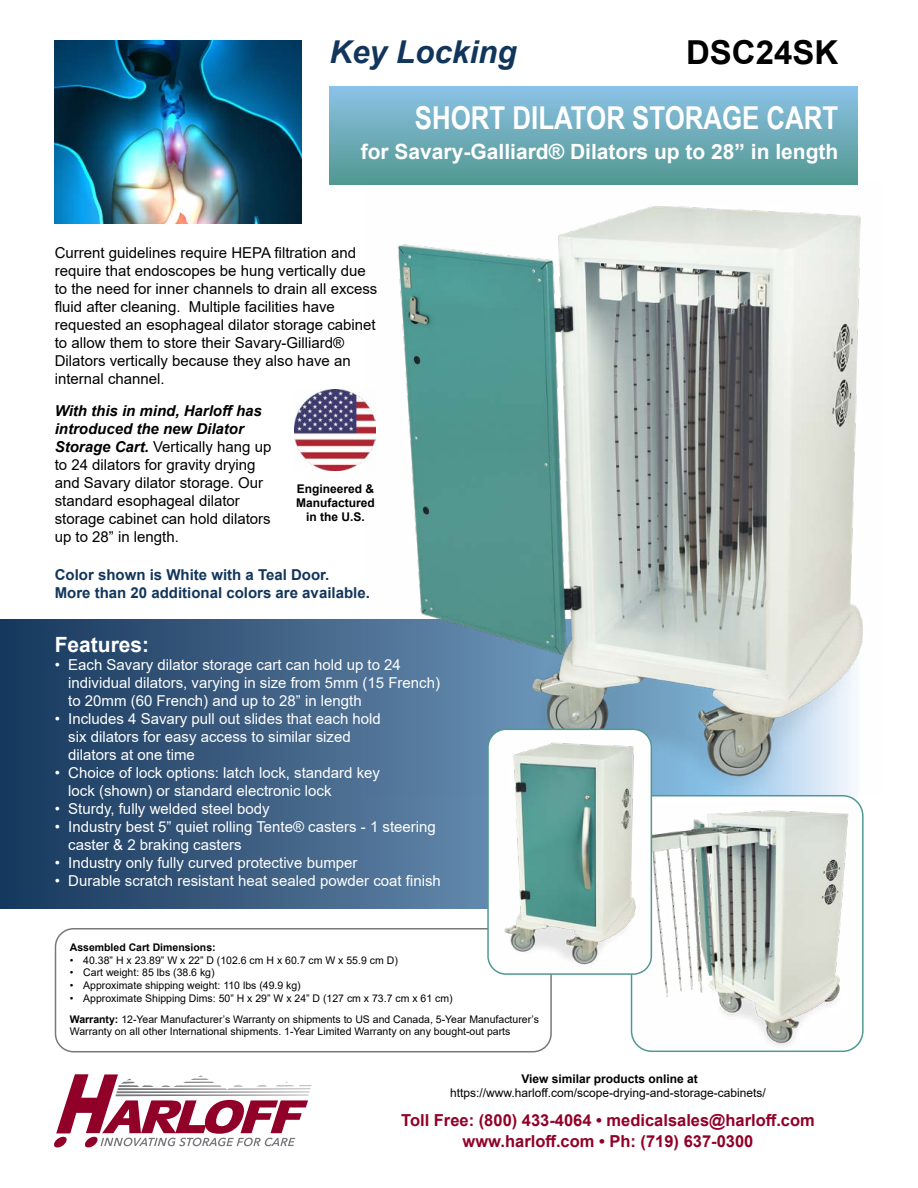
<style>
.page{position:relative;width:918px;height:1188px;background:#fff}
.page>*{position:absolute;margin:0;border:0;box-sizing:border-box;transform-origin:0 0}
.t1{font:700 33px "Arial";color:#000}
.t2{font:700 31.5px "Arial Narrow";color:#fff}
.t3{font:italic 700 31.5px "Arial";color:#12365b}
.t4{font:700 21px "Arial";color:#fff}
.t5{font:700 16.5px/21px "Arial";color:#910028;text-align:center}
.t6{font:15px/18px "Arial";color:#000}
.t7{font:15px/18px "Arial";color:#fff}
.t8{font:700 15px/18px "Arial";color:#12365b}
.t9{font:700 12px/14.4px "Arial";color:#000;text-align:center}
.t10{font:12px "Arial";color:#000}
.t11{font:10.5px/21px "Arial";color:#000}
.t12{font:700 10.5px "Arial";color:#000}
.s1{font-weight:700;font-style:italic}
.s2{font-weight:700}
</style>
<div class="page">
<svg style="left:0;top:620px;width:858px;height:289px;background:#37597d"></svg>
<svg style="left:54px;top:1074px;width:258px;height:74px"></svg>
<div style="left:55px;top:928px;width:497px;height:124px;border:2px solid #77787b;border-radius:18px"></div>
<div style="left:329px;top:86px;width:529px;height:98px;background:linear-gradient(to bottom,#8cc2e6,#529891)"></div>
<img style="left:365px;top:183px;width:498px;height:611px">
<img style="left:632px;top:801px;width:229px;height:249px">
<div style="left:631px;top:795px;width:233px;height:257px;border:2px solid #509992;border-radius:20px"></div>
<img style="left:295px;top:389px;width:81px;height:81px">
<img style="left:488px;top:733px;width:163px;height:239px">
<div style="left:487px;top:729px;width:165px;height:246px;border:2px solid #509992;border-radius:18px"></div>
<img style="left:55px;top:40px;width:246px;height:183px">
<h2 class="t3" style="left:329px;top:31px;width:189px">Key Locking</h2>
<h1 class="t1" style="left:686px;top:30px;width:154px">DSC24SK</h1>
<h2 class="t2" style="left:415px;top:94px;width:425px">SHORT DILATOR STORAGE CART</h2>
<h3 class="t4" style="left:361px;top:137px;width:479px">for Savary-Galliard® Dilators up to 28” in length</h3>
<p class="t6" style="left:55px;top:244px;width:324px">Current guidelines require HEPA filtration and require that endoscopes be hung vertically due to the need for inner channels to drain all excess fluid after cleaning. Multiple facilities have requested an esophageal dilator storage cabinet to allow them to store their Savary-Gilliard® Dilators vertically because they also have an internal channel.</p>
<p class="t6" style="left:55px;top:402px;width:218px"><span class="s1">With this in mind, Harloff has introduced the new Dilator<br>Storage Cart.</span> Vertically hang up to 24 dilators for gravity drying and Savary dilator storage. Our standard esophageal dilator storage cabinet can hold dilators up to 28” in length.</p>
<p class="t9" style="left:296px;top:481px;width:80px">Engineered &amp;<br>Manufactured in the U.S.</p>
<p class="t8" style="left:55px;top:566px;width:317px">Color shown is White with a Teal Door.<br>More than 20 additional colors are available.</p>
<h3 class="t4" style="left:55px;top:630px;width:96px">Features:</h3>
<p class="t7" style="left:68px;top:656px;width:373px;text-indent:-13px">• Each Savary dilator storage cart can hold up to 24 individual dilators, varying in size from 5mm (15 French) to 20mm (60 French) and up to 28” in length</p>
<p class="t7" style="left:68px;top:710px;width:314px;text-indent:-14px">• Includes 4 Savary pull out slides that each hold six dilators for easy access to similar sized dilators at one time</p>
<p class="t7" style="left:68px;top:764px;width:313px;text-indent:-14px">• Choice of lock options: latch lock, standard key lock (shown) or standard electronic lock</p>
<p class="t7" style="left:55px;top:800px;width:216px">• Sturdy, fully welded steel body</p>
<p class="t7" style="left:68px;top:818px;width:369px;text-indent:-14px">• Industry best 5” quiet rolling Tente® casters - 1 steering caster &amp; 2 braking casters</p>
<p class="t7" style="left:55px;top:854px;width:304px">• Industry only fully curved protective bumper</p>
<p class="t7" style="left:55px;top:872px;width:388px">• Durable scratch resistant heat sealed powder coat finish</p>
<p class="t12" style="left:70px;top:940px;width:147px">Assembled Cart Dimensions:</p>
<p class="t11" style="left:70px;top:950px;width:330px">• 40.38” H x 23.89” W x 22” D (102.6 cm H x 60.7 cm W x 55.9 cm D)</p>
<p class="t11" style="left:70px;top:962px;width:146px">• Cart weight: 85 lbs (38.6 kg)</p>
<p class="t11" style="left:70px;top:975px;width:233px">• Approximate shipping weight: 110 lbs (49.9 kg)</p>
<p class="t11" style="left:70px;top:987px;width:471px">• Approximate Shipping Dims: 50” H x 29” W x 24” D (127 cm x 73.7 cm x 61 cm)<br><span class="s2">Warranty:</span> 12-Year Manufacturer’s Warranty on shipments to US and Canada, 5-Year Manufacturer’s</p>
<p class="t11" style="left:70px;top:1021px;width:442px">Warranty on all other International shipments. 1-Year Limited Warranty on any bought-out parts</p>
<p class="t9" style="left:521px;top:1072px;width:178px">View similar products online at</p>
<p class="t10" style="left:450px;top:1085px;width:317px">https://www.harloff.com/scope-drying-and-storage-cabinets/</p>
<p class="t5" style="left:401px;top:1110px;width:415px">Toll Free: (800) 433-4064 • medicalsales@harloff.com www.harloff.com • Ph: (719) 637-0300</p>
</div>
